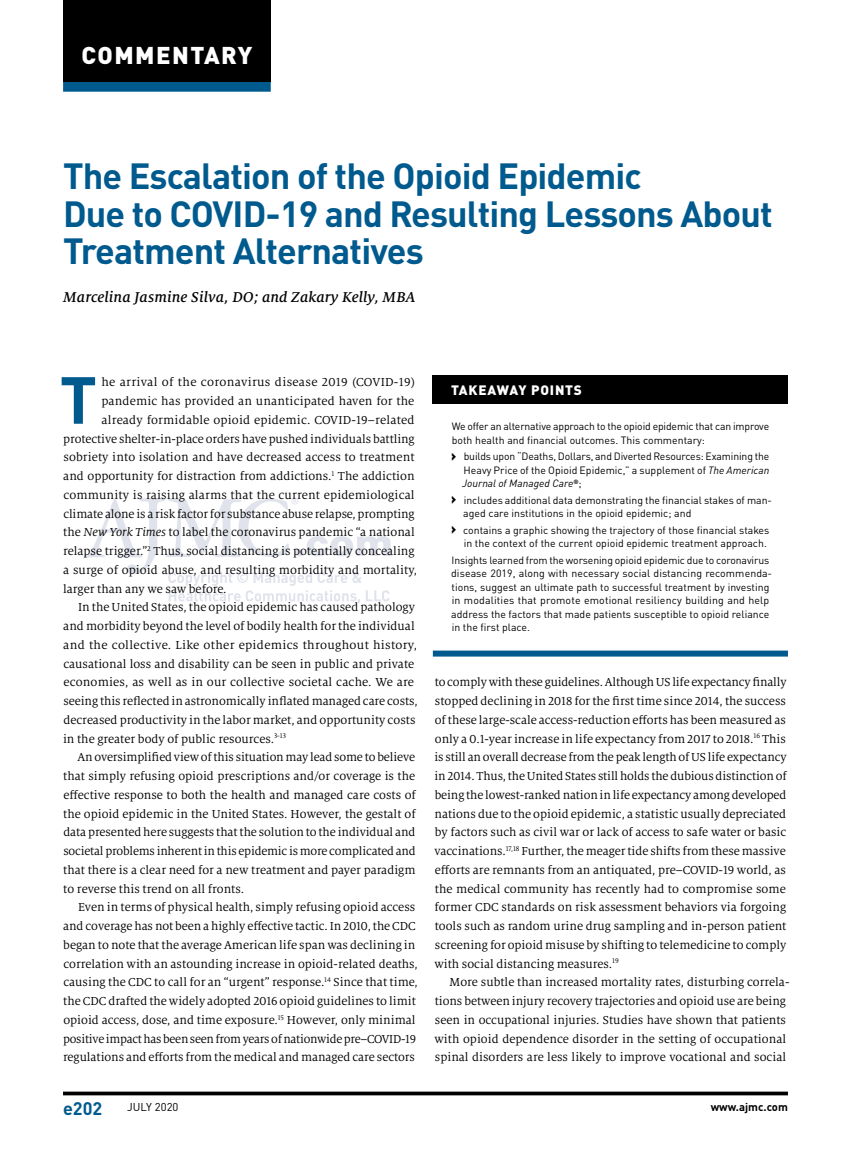
<style>
.page{position:relative;width:851px;height:1161px;background:#fff}
.page>*{position:absolute;margin:0;border:0;box-sizing:border-box;transform-origin:0 0}
.t1{font:700 65.4px "DINOT";color:#005a8e}
.t2{font:700 36px/37.5px "DINOT";letter-spacing:-.025em;color:#005a8e}
.t3{font:900 24px "DINOT";letter-spacing:.06em;color:#fff}
.t4{font:700 18px "DINOT";color:#005a8e}
.t5{font:italic 500 15.75px "Milo Serif OT";letter-spacing:.01em;color:#000}
.t6{font:900 13.5px "DINOT";letter-spacing:.06em;color:#fff}
.t7{font:12.75px/18.8px "Milo Serif OT";color:#000;text-align:justify}
.t8{font:12.75px "Milo Serif OT";letter-spacing:-.02em;color:#000}
.t9{font:12.75px "Milo Serif OT";letter-spacing:.02em;color:#000}
.t10{font:12.75px "Milo Serif OT";letter-spacing:.025em;color:#000}
.t11{font:700 11.25px "DINOT";color:#000}
.t12{font:11.25px "DINOT";color:#000}
.t13{font:10.5px/13.5px "DINOT";color:#000}
.s1{font-style:italic}
.s2{font-weight:900;font-size:14.7px}
</style>
<div class="page">
<hr style="left:63px;top:1092px;width:725px;height:3px;background:#000">
<svg style="left:83px;top:497px;width:307px;height:107px"></svg>
<div style="left:433px;top:376px;width:355px;height:28px;background:#000"></div>
<div style="left:433px;top:651px;width:355px;height:6px;background:#005a8e"></div>
<div style="left:63px;top:0;width:208px;height:82px;background:#000"></div>
<div style="left:63px;top:82px;width:208px;height:10px;background:#005a8e"></div>
<h3 class="t3" style="left:81px;top:39px;width:172px">COMMENTARY</h3>
<h2 class="t2" style="left:63px;top:156px;width:711px">The Escalation of the Opioid Epidemic<br>Due to COVID-19 and Resulting Lessons About<br>Treatment Alternatives</h2>
<p class="t5" style="left:63px;top:289px;width:354px">Marcelina Jasmine Silva, DO; and Zakary Kelly, MBA</p>
<h1 class="t1" style="left:60px;top:357px;width:39px">T</h1>
<p class="t10" style="left:101px;top:376px;width:315px">he arrival of the coronavirus disease 2019 (COVID-19)</p>
<p class="t7" style="left:101px;top:392px;width:314px">pandemic has provided an unanticipated haven for the</p>
<p class="t7" style="left:101px;top:411px;width:314px">already formidable opioid epidemic. COVID-19–related</p>
<p class="t7" style="left:63px;top:429px;width:353px">protective shelter-in-place orders have pushed individuals battling</p>
<p class="t7" style="left:63px;top:448px;width:353px">sobriety into isolation and have decreased access to treatment</p>
<p class="t7" style="left:63px;top:467px;width:353px">and opportunity for distraction from addictions.<sup>1</sup> The addiction</p>
<p class="t7" style="left:63px;top:486px;width:353px">community is raising alarms that the current epidemiological</p>
<p class="t7" style="left:63px;top:504px;width:353px">climate alone is a risk factor for substance abuse relapse, prompting</p>
<p class="t7" style="left:63px;top:523px;width:353px">the <span class="s1">New York Times</span> to label the coronavirus pandemic “a national</p>
<p class="t7" style="left:63px;top:542px;width:353px">relapse trigger.”<sup>2</sup> Thus, social distancing is potentially concealing</p>
<p class="t7" style="left:63px;top:561px;width:355px">a surge of opioid abuse, and resulting morbidity and mortality,</p>
<p class="t7" style="left:63px;top:579px;width:165px">larger than any we saw before.</p>
<p class="t7" style="left:78px;top:598px;width:338px">In the United States, the opioid epidemic has caused pathology</p>
<p class="t7" style="left:63px;top:617px;width:353px">and morbidity beyond the level of bodily health for the individual</p>
<p class="t9" style="left:63px;top:638px;width:355px">and the collective. Like other epidemics throughout history,</p>
<p class="t7" style="left:63px;top:654px;width:352px">causational loss and disability can be seen in public and private</p>
<p class="t7" style="left:63px;top:673px;width:352px">economies, as well as in our collective societal cache. We are</p>
<p class="t7" style="left:63px;top:692px;width:356px">seeing this reflected in astronomically inflated managed care costs,</p>
<p class="t7" style="left:63px;top:711px;width:353px">decreased productivity in the labor market, and opportunity costs</p>
<p class="t7" style="left:63px;top:729px;width:224px">in the greater body of public resources.<sup>3-13</sup></p>
<p class="t7" style="left:77px;top:748px;width:339px">An oversimplified view of this situation may lead some to believe</p>
<p class="t7" style="left:63px;top:767px;width:353px">that simply refusing opioid prescriptions and/or coverage is the</p>
<p class="t7" style="left:63px;top:786px;width:354px">effective response to both the health and managed care costs of</p>
<p class="t7" style="left:63px;top:804px;width:354px">the opioid epidemic in the United States. However, the gestalt of</p>
<p class="t7" style="left:63px;top:823px;width:353px">data presented here suggests that the solution to the individual and</p>
<p class="t7" style="left:63px;top:842px;width:354px">societal problems inherent in this epidemic is more complicated and</p>
<p class="t7" style="left:63px;top:861px;width:354px">that there is a clear need for a new treatment and payer paradigm</p>
<p class="t7" style="left:63px;top:879px;width:182px">to reverse this trend on all fronts.</p>
<p class="t7" style="left:78px;top:898px;width:339px">Even in terms of physical health, simply refusing opioid access</p>
<p class="t7" style="left:63px;top:917px;width:354px">and coverage has not been a highly effective tactic. In 2010, the CDC</p>
<p class="t7" style="left:63px;top:936px;width:353px">began to note that the average American life span was declining in</p>
<p class="t7" style="left:63px;top:954px;width:356px">correlation with an astounding increase in opioid-related deaths,</p>
<p class="t7" style="left:63px;top:973px;width:356px">causing the CDC to call for an “urgent” response.<sup>14</sup> Since that time,</p>
<p class="t7" style="left:63px;top:992px;width:354px">the CDC drafted the widely adopted 2016 opioid guidelines to limit</p>
<p class="t7" style="left:63px;top:1011px;width:354px">opioid access, dose, and time exposure.<sup>15</sup> However, only minimal</p>
<p class="t8" style="left:63px;top:1032px;width:354px">positive impact has been seen from years of nationwide pre–COVID-19</p>
<p class="t7" style="left:63px;top:1048px;width:353px">regulations and efforts from the medical and managed care sectors</p>
<p class="t6" style="left:451px;top:381px;width:132px">TAKEAWAY POINTS</p>
<p class="t13" style="left:451px;top:419px;width:319px">We offer an alternative approach to the opioid epidemic that can improve both health and financial outcomes. This commentary:</p>
<p class="t13" style="left:462px;top:449px;width:309px;text-align:justify;text-indent:-11px"><span class="s2">›</span> builds upon “Deaths, Dollars, and Diverted Resources: Examining the Heavy Price of the Opioid Epidemic,” a supplement of <span class="s1">The American Journal of Managed Care</span><sup>®</sup>;</p>
<p class="t13" style="left:463px;top:493px;width:310px;text-indent:-12px"><span class="s2">›</span> includes additional data demonstrating the financial stakes of man&shy;aged care institutions in the opioid epidemic; and</p>
<p class="t13" style="left:451px;top:523px;width:320px;text-align:right"><span class="s2">›</span> contains a graphic showing the trajectory of those financial stakes in the context of the current opioid epidemic treatment approach.</p>
<p class="t13" style="left:451px;top:553px;width:322px">Insights learned from the worsening opioid epidemic due to coronavirus disease 2019, along with necessary social distancing recommenda&shy;tions, suggest an ultimate path to successful treatment by investing in modalities that promote emotional resiliency building and help address the factors that made patients susceptible to opioid reliance in the first place.</p>
<p class="t7" style="left:434px;top:673px;width:354px">to comply with these guidelines. Although US life expectancy finally stopped declining in 2018 for the first time since 2014, the success of these large-scale access-reduction efforts has been measured as only a 0.1-year increase in life expectancy from 2017 to 2018.<sup>16</sup> This is still an overall decrease from the peak length of US life expectancy in 2014. Thus, the United States still holds the dubious distinction of being the lowest-ranked nation in life expectancy among developed nations due to the opioid epidemic, a statistic usually depreciated by factors such as civil war or lack of access to safe water or basic vaccinations.<sup>17,18</sup> Further, the meager tide shifts from these massive efforts are remnants from an antiquated, pre–COVID-19 world, as the medical community has recently had to compromise some former CDC standards on risk assessment behaviors via forgoing tools such as random urine drug sampling and in-person patient screening for opioid misuse by shifting to telemedicine to comply with social distancing measures.<sup>19</sup></p>
<p class="t7" style="left:434px;top:973px;width:356px;text-align:left;text-indent:15px">More subtle than increased mortality rates, disturbing correla&shy;tions between injury recovery trajectories and opioid use are being seen in occupational injuries. Studies have shown that patients with opioid dependence disorder in the setting of occupational spinal disorders are less likely to improve vocational and social</p>
<h3 class="t4" style="left:63px;top:1096px;width:41px">e202</h3>
<p class="t12" style="left:127px;top:1100px;width:53px">JULY 2020</p>
<p class="t11" style="left:710px;top:1099px;width:79px">www.ajmc.com</p>
</div>
